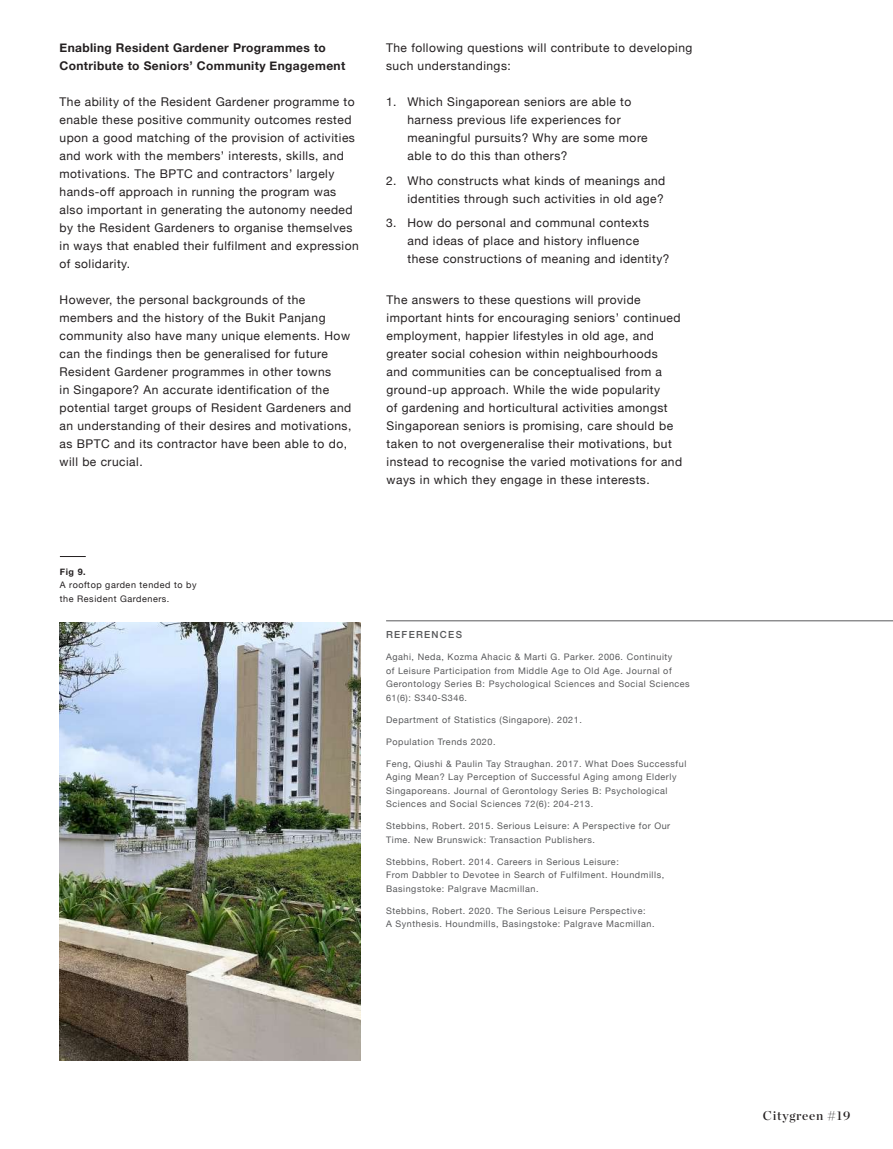
<style>
.page{position:relative;width:893px;height:1149px;background:#fff}
.page>*{position:absolute;margin:0;border:0;box-sizing:border-box;transform-origin:0 0}
.t1{font:12.75px "Chronicle Display Semi";letter-spacing:.06em;color:#231f20}
.t2{font:12px/18px "Helvetica Neue";letter-spacing:.04em;color:#231f20}
.t3{font:700 12px/18px "Helvetica Neue";letter-spacing:.03em;color:#231f20}
.t4{font:500 9.75px "Helvetica Neue";letter-spacing:.13em;color:#57585a}
.t5{font:9px/13.5px "Helvetica Neue";letter-spacing:.06em;color:#57585a}
.t6{font:9px/13.5px "Helvetica Neue";letter-spacing:.06em;color:#231f20}
.t7{font:700 9px "Helvetica Neue";color:#231f20}
</style>
<div class="page">
<hr style="left:386px;top:620px;width:507px;height:1px;background:#57585a">
<svg style="left:60px;top:556px;width:26px;height:1px"></svg>
<img style="left:60px;top:622px;width:301px;height:438px">
<p class="t3" style="left:60px;top:39px;width:287px">Enabling Resident Gardener Programmes to<br>Contribute to Seniors’ Community Engagement</p>
<p class="t2" style="left:60px;top:93px;width:301px">The ability of the Resident Gardener programme to enable these positive community outcomes rested upon a good matching of the provision of activities and work with the members’ interests, skills, and motivations. The BPTC and contractors’ largely hands-off approach in running the program was also important in generating the autonomy needed by the Resident Gardeners to organise themselves in ways that enabled their fulfilment and expression of solidarity.</p>
<p class="t2" style="left:60px;top:291px;width:293px">However, the personal backgrounds of the members and the history of the Bukit Panjang community also have many unique elements. How can the findings then be generalised for future Resident Gardener programmes in other towns<br>in Singapore? An accurate identification of the potential target groups of Resident Gardeners and an understanding of their desires and motivations, as BPTC and its contractor have been able to do, will be crucial.</p>
<p class="t2" style="left:386px;top:39px;width:308px">The following questions will contribute to developing such understandings:</p>
<p class="t2" style="left:407px;top:93px;width:242px;text-indent:-21px">1. Which Singaporean seniors are able to harness previous life experiences for meaningful pursuits? Why are some more able to do this than others?</p>
<p class="t2" style="left:386px;top:172px;width:281px;text-align:right">2. Who constructs what kinds of meanings and identities through such activities in old age?</p>
<p class="t2" style="left:407px;top:214px;width:264px;text-indent:-21px">3. How do personal and communal contexts and ideas of place and history influence these constructions of meaning and identity?</p>
<p class="t2" style="left:387px;top:291px;width:297px">The answers to these questions will provide important hints for encouraging seniors’ continued employment, happier lifestyles in old age, and greater social cohesion within neighbourhoods<br>and communities can be conceptualised from a ground-up approach. While the wide popularity<br>of gardening and horticultural activities amongst Singaporean seniors is promising, care should be taken to not overgeneralise their motivations, but instead to recognise the varied motivations for and ways in which they engage in these interests.</p>
<p class="t7" style="left:60px;top:564px;width:27px">Fig 9.</p>
<p class="t6" style="left:60px;top:578px;width:138px">A rooftop garden tended to by the Resident Gardeners.</p>
<p class="t4" style="left:386px;top:626px;width:77px">REFERENCES</p>
<p class="t5" style="left:386px;top:650px;width:305px">Agahi, Neda, Kozma Ahacic &amp; Marti G. Parker. 2006. Continuity<br>of Leisure Participation from Middle Age to Old Age. Journal of Gerontology Series B: Psychological Sciences and Social Sciences 61(6): S340-S346.</p>
<p class="t5" style="left:386px;top:713px;width:197px">Department of Statistics (Singapore). 2021.</p>
<p class="t5" style="left:386px;top:735px;width:111px">Population Trends 2020.</p>
<p class="t5" style="left:386px;top:757px;width:302px">Feng, Qiushi &amp; Paulin Tay Straughan. 2017. What Does Successful Aging Mean? Lay Perception of Successful Aging among Elderly Singaporeans. Journal of Gerontology Series B: Psychological Sciences and Social Sciences 72(6): 204-213.</p>
<p class="t5" style="left:386px;top:819px;width:286px">Stebbins, Robert. 2015. Serious Leisure: A Perspective for Our<br>Time. New Brunswick: Transaction Publishers.</p>
<p class="t5" style="left:386px;top:855px;width:280px">Stebbins, Robert. 2014. Careers in Serious Leisure:<br>From Dabbler to Devotee in Search of Fulfilment. Houndmills,<br>Basingstoke: Palgrave Macmillan.</p>
<p class="t5" style="left:386px;top:904px;width:270px">Stebbins, Robert. 2020. The Serious Leisure Perspective:<br>A Synthesis. Houndmills, Basingstoke: Palgrave Macmillan.</p>
<p class="t1" style="left:763px;top:1105px;width:89px">Citygreen #19</p>
</div>
